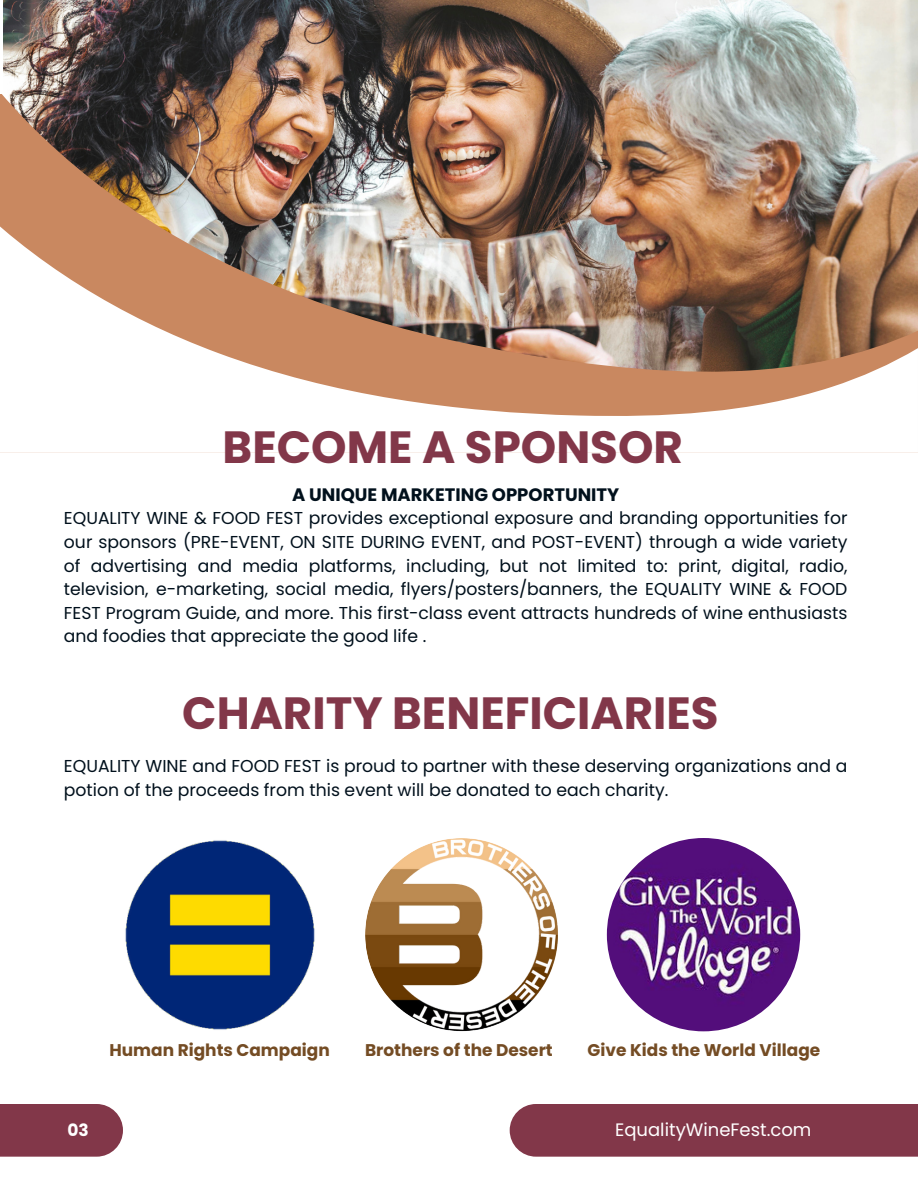
<style>
.page{position:relative;width:918px;height:1188px;background:#fff}
.page>*{position:absolute;margin:0;border:0;box-sizing:border-box;transform-origin:0 0}
.t1{font:700 45.15px "Poppins";color:#823749}
.t2{font:700 18px "Poppins";color:#01101c}
.t3{font:18px "Poppins";color:#fff}
.t4{font:17.25px/23.7px "Poppins";color:#01101c;text-align:justify}
.t5{font:700 16.95px "Poppins";color:#744c24}
.t6{font:700 16.95px "Poppins";color:#fff}
</style>
<div class="page">
<div style="left:510px;top:1104px;width:408px;height:53px;background:#823749"></div>
<div style="left:0;top:1104px;width:123px;height:53px;background:#823749"></div>
<img style="left:607px;top:838px;width:193px;height:193px;border-radius:50%">
<img style="left:3px;top:0;width:915px;height:94px">
<img style="left:0;top:94px;width:918px;height:95px">
<img style="left:0;top:189px;width:918px;height:264px">
<img style="left:365px;top:838px;width:193px;height:193px;border-radius:50%">
<img style="left:123px;top:838px;width:193px;height:193px;border-radius:50%">
<h2 class="t1" style="left:223px;top:416px;width:462px">BECOME A SPONSOR</h2>
<h1 class="t2" style="left:292px;top:482px;width:329px">A UNIQUE MARKETING OPPORTUNITY</h1>
<p class="t4" style="left:64px;top:506px;width:785px">EQUALITY WINE &amp; FOOD FEST provides exceptional exposure and branding opportunities for our sponsors (PRE-EVENT, ON SITE DURING EVENT, and POST-EVENT) through a wide variety of advertising and media platforms, including, but not limited to: print, digital, radio, television, e-marketing, social media, flyers/posters/banners, the EQUALITY WINE &amp; FOOD FEST Program Guide, and more. This first-class event attracts hundreds of wine enthusiasts and foodies that appreciate the good life .</p>
<p class="t1" style="left:182px;top:681px;width:538px">CHARITY BENEFICIARIES</p>
<p class="t4" style="left:64px;top:755px;width:785px">EQUALITY WINE and FOOD FEST is proud to partner with these deserving organizations and a potion of the proceeds from this event will be donated to each charity.</p>
<p class="t5" style="left:109px;top:1039px;width:222px">Human Rights Campaign</p>
<p class="t5" style="left:365px;top:1039px;width:189px">Brothers of the Desert</p>
<h2 class="t5" style="left:588px;top:1039px;width:234px">Give Kids the World Village</h2>
<p class="t6" style="left:68px;top:1118px;width:23px">03</p>
<h2 class="t3" style="left:615px;top:1117px;width:198px">EqualityWineFest.com</h2>
</div>
